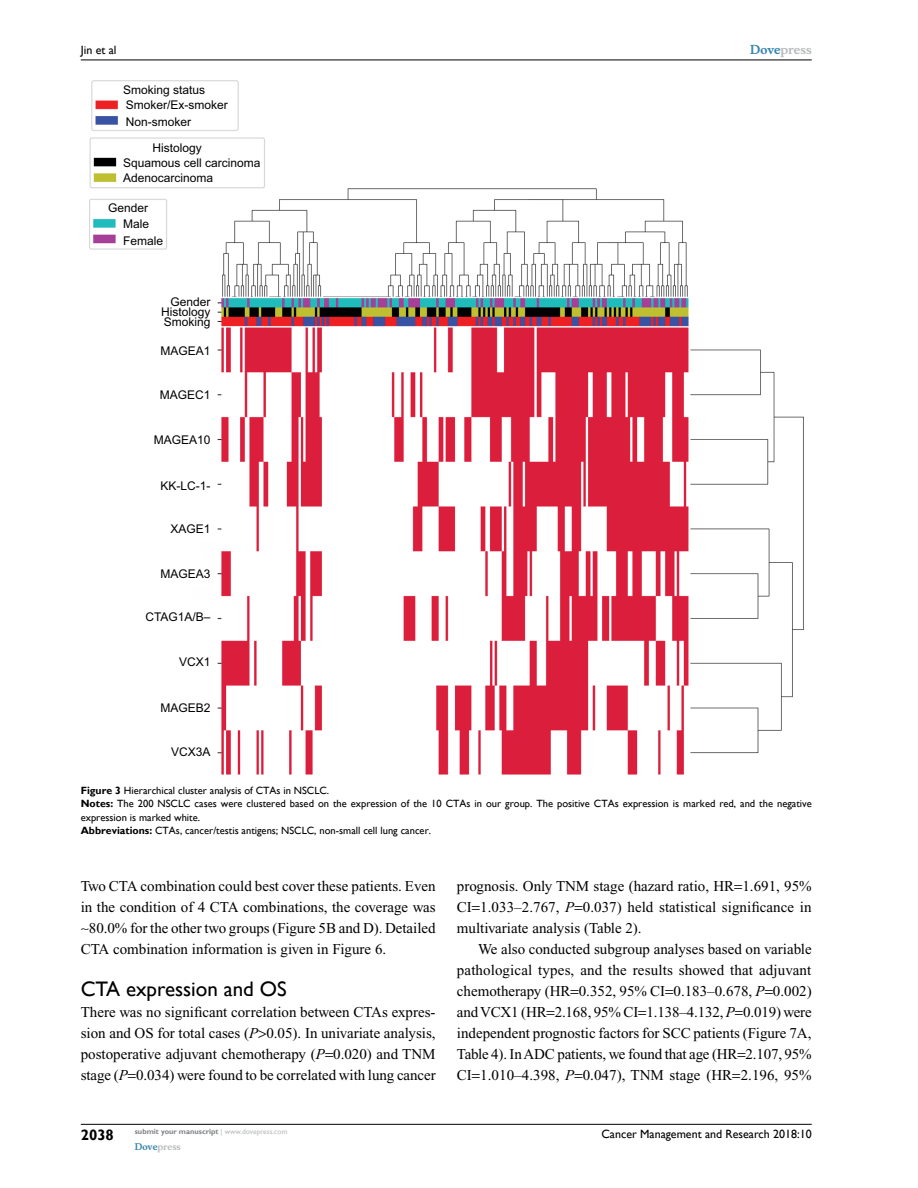
<style>
.page{position:relative;width:918px;height:1188px;background:#fff}
.page>*{position:absolute;margin:0;border:0;box-sizing:border-box;transform-origin:0 0}
.t1{font:21px "Gill Sans";color:#000}
.t2{font:15px/21px "Times New Roman";color:#000;text-align:justify}
.t3{font:700 15px "Gill Sans";color:#000}
.t4{font:12px/16px "Arial";color:#000}
.t5{font:12px "Gill Sans";color:#000}
.t6{font:700 12px "Musee";color:#b8babc}
.t7{font:10.5px/13.5px "Gill Sans";color:#000}
.t8{font:700 9px "Musee";color:#b8babc}
.t9{font:700 7.5px "Gill Sans";color:#808285}
.s1{color:#3785ad}
.s2{font-weight:700}
.s3{font-style:italic}
.s4{font-weight:400;color:#b8babc}
</style>
<div class="page">
<hr style="left:81px;top:1124px;width:731px;height:1px;background:#000">
<hr style="left:81px;top:60px;width:731px;height:1px;background:#000">
<img style="left:89px;top:81px;width:714px;height:694px">
<p class="t5" style="left:81px;top:43px;width:37px">Jin et al</p>
<p class="t4" style="left:123px;top:81px;width:84px">Smoking status</p>
<p class="t4" style="left:126px;top:97px;width:104px;line-height:16.8px">Smoker/Ex-smoker<br>Non-smoker</p>
<p class="t4" style="left:152px;top:140px;width:51px">Histology</p>
<p class="t4" style="left:123px;top:156px;width:139px;line-height:15px">Squamous cell carcinoma<br>Adenocarcinoma</p>
<p class="t4" style="left:108px;top:200px;width:42px">Gender</p>
<p class="t4" style="left:123px;top:216px;width:42px">Male<br>Female</p>
<p class="t4" style="left:170px;top:294px;width:42px">Gender</p>
<p class="t4" style="left:161px;top:304px;width:51px">Histology</p>
<p class="t4" style="left:164px;top:314px;width:48px">Smoking</p>
<p class="t4" style="left:161px;top:343px;width:52px">MAGEA1</p>
<p class="t4" style="left:160px;top:387px;width:52px">MAGEC1</p>
<p class="t4" style="left:154px;top:432px;width:58px">MAGEA10</p>
<p class="t4" style="left:161px;top:478px;width:52px">KK-LC-1-</p>
<p class="t4" style="left:171px;top:521px;width:42px">XAGE1</p>
<p class="t4" style="left:161px;top:566px;width:52px">MAGEA3</p>
<p class="t4" style="left:145px;top:609px;width:67px">CTAG1A/B–</p>
<p class="t4" style="left:179px;top:654px;width:33px">VCX1</p>
<p class="t4" style="left:161px;top:700px;width:52px">MAGEB2</p>
<p class="t4" style="left:171px;top:744px;width:41px">VCX3A</p>
<p class="t6" style="left:750px;top:43px;width:63px"><span class="s1">Dove</span>press</p>
<p class="t7" style="left:81px;top:784px;width:732px"><span class="s2">Figure 3</span> Hierarchical cluster analysis of CTAs in NSCLC.<br><span class="s2">Notes:</span> The 200 NSCLC cases were clustered based on the expression of the 10 CTAs in our group. The positive CTAs expression is marked red, and the negative expression is marked white.<br><span class="s2">Abbreviations:</span> CTAs, cancer/testis antigens; NSCLC, non-small cell lung cancer.</p>
<p class="t2" style="left:81px;top:876px;width:356px">Two CTA combination could best cover these patients. Even</p>
<p class="t2" style="left:81px;top:897px;width:356px">in the condition of 4 CTA combinations, the coverage was</p>
<p class="t2" style="left:89px;top:918px;width:348px">80.0% for the other two groups (Figure 5B and D). Detailed</p>
<p class="t2" style="left:81px;top:939px;width:307px">CTA combination information is given in Figure 6.</p>
<h1 class="t1" style="left:81px;top:977px;width:206px">CTA expression and OS</h1>
<p class="t2" style="left:81px;top:1002px;width:357px">There was no significant correlation between CTAs expres&shy;sion and OS for total cases (<span class="s3">P</span> 0.05). In univariate analysis, postoperative adjuvant chemotherapy (<span class="s3">P</span> 0.020) and TNM stage (<span class="s3">P</span> 0.034) were found to be correlated with lung cancer</p>
<p class="t2" style="left:457px;top:876px;width:356px">prognosis. Only TNM stage (hazard ratio, HR 1.691, 95% CI 1.033–2.767, <span class="s3">P</span> 0.037) held statistical significance in multivariate analysis (Table 2).</p>
<p class="t2" style="left:457px;top:939px;width:356px;text-indent:21px">We also conducted subgroup analyses based on variable pathological types, and the results showed that adjuvant chemotherapy (HR 0.352, 95% CI 0.183–0.678, <span class="s3">P</span> 0.002) and VCX1 (HR 2.168, 95% CI 1.138–4.132, <span class="s3">P</span> 0.019) were independent prognostic factors for SCC patients (Figure 7A, Table 4). In ADC patients, we found that age (HR 2.107, 95% CI 1.010–4.398, <span class="s3">P</span> 0.047), TNM stage (HR 2.196, 95%</p>
<p class="t3" style="left:81px;top:1126px;width:35px">2038</p>
<p class="t9" style="left:135px;top:1127px;width:154px">submit your manuscript <span class="s4">| www.dovepress.com</span></p>
<p class="t8" style="left:135px;top:1141px;width:48px"><span class="s1">Dove</span>press</p>
<p class="t5" style="left:601px;top:1127px;width:212px">Cancer Management and Research 2018:10</p>
</div>
